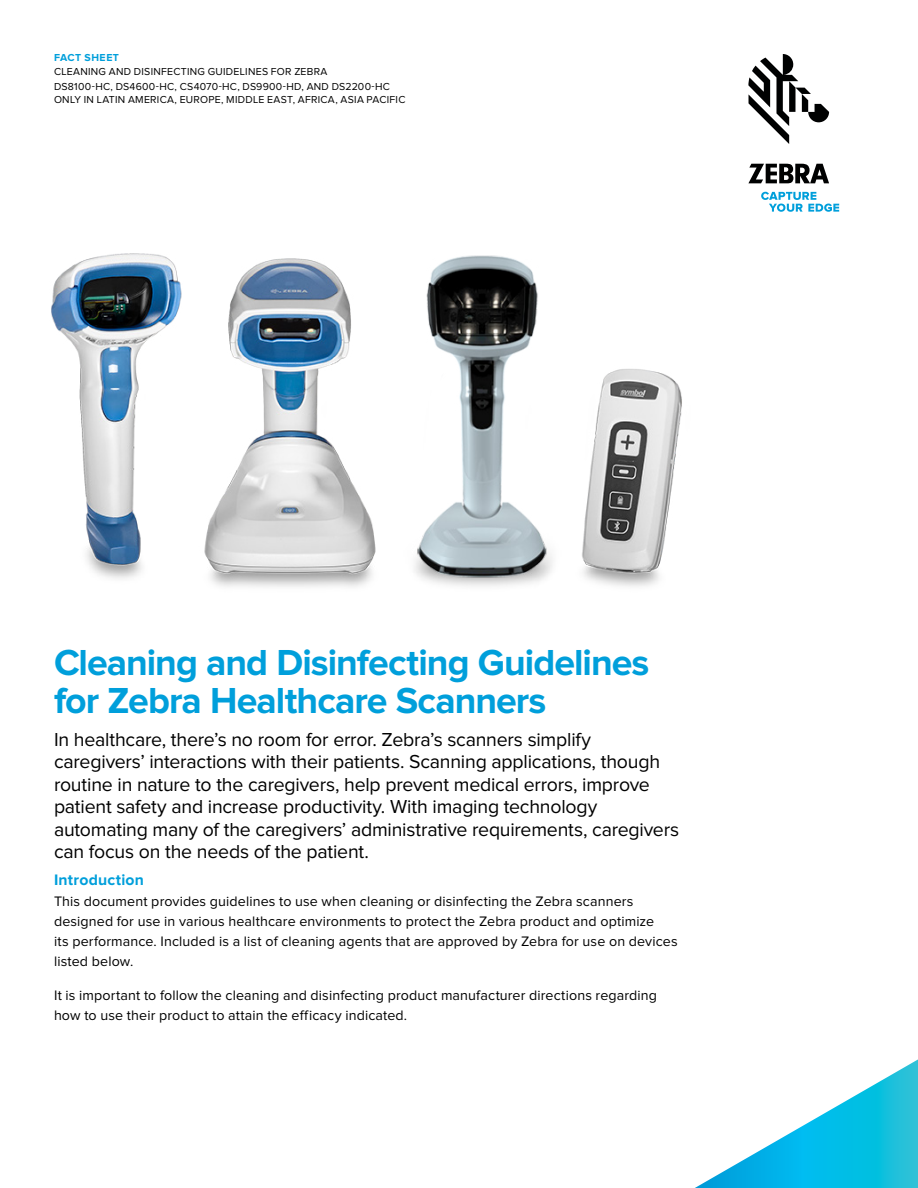
<style>
.page{position:relative;width:918px;height:1188px;background:#fff}
.page>*{position:absolute;margin:0;border:0;box-sizing:border-box;transform-origin:0 0}
.t1{font:700 37.5px/37.5px "Proxima Nova";letter-spacing:-.025em;color:#009fdb}
.t2{font:19.5px/22.5px "Proxima Nova";letter-spacing:-.01em;color:#000}
.t3{font:700 15.75px "Proxima Nova";letter-spacing:.01em;color:#009fdb}
.t4{font:14.25px/20.2px "Proxima Nova";letter-spacing:.01em;color:#000}
.t5{font:10.5px/13.8px "Proxima Nova";letter-spacing:.025em;color:#000}
.t6{font:700 10.5px "Proxima Nova";letter-spacing:.05em;color:#009fdb}
</style>
<div class="page">
<img style="left:51px;top:253px;width:631px;height:334px">
<svg style="left:695px;top:1059px;width:223px;height:129px"></svg>
<svg style="left:748px;top:54px;width:81px;height:90px"></svg>
<svg style="left:748px;top:164px;width:81px;height:19px"></svg>
<svg style="left:761px;top:192px;width:78px;height:20px"></svg>
<p class="t6" style="left:54px;top:53px;width:67px">FACT SHEET</p>
<p class="t5" style="left:54px;top:65px;width:353px">CLEANING AND DISINFECTING GUIDELINES FOR ZEBRA<br>DS8100-HC, DS4600-HC, CS4070-HC, DS9900-HD, AND DS2200-HC<br>ONLY IN LATIN AMERICA, EUROPE, MIDDLE EAST, AFRICA, ASIA PACIFIC</p>
<h1 class="t1" style="left:54px;top:646px;width:597px">Cleaning and Disinfecting Guidelines for Zebra Healthcare Scanners</h1>
<p class="t2" style="left:54px;top:729px;width:627px">In healthcare, there’s no room for error. Zebra’s scanners simplify caregivers’ interactions with their patients. Scanning applications, though routine in nature to the caregivers, help prevent medical errors, improve patient safety and increase productivity. With imaging technology automating many of the caregivers’ administrative requirements, caregivers can focus on the needs of the patient.</p>
<p class="t3" style="left:54px;top:873px;width:91px">Introduction</p>
<p class="t4" style="left:54px;top:891px;width:625px">This document provides guidelines to use when cleaning or disinfecting the Zebra scanners designed for use in various healthcare environments to protect the Zebra product and optimize<br>its performance. Included is a list of cleaning agents that are approved by Zebra for use on devices listed below.</p>
<p class="t4" style="left:54px;top:986px;width:605px">It is important to follow the cleaning and disinfecting product manufacturer directions regarding how to use their product to attain the efficacy indicated.</p>
</div>
